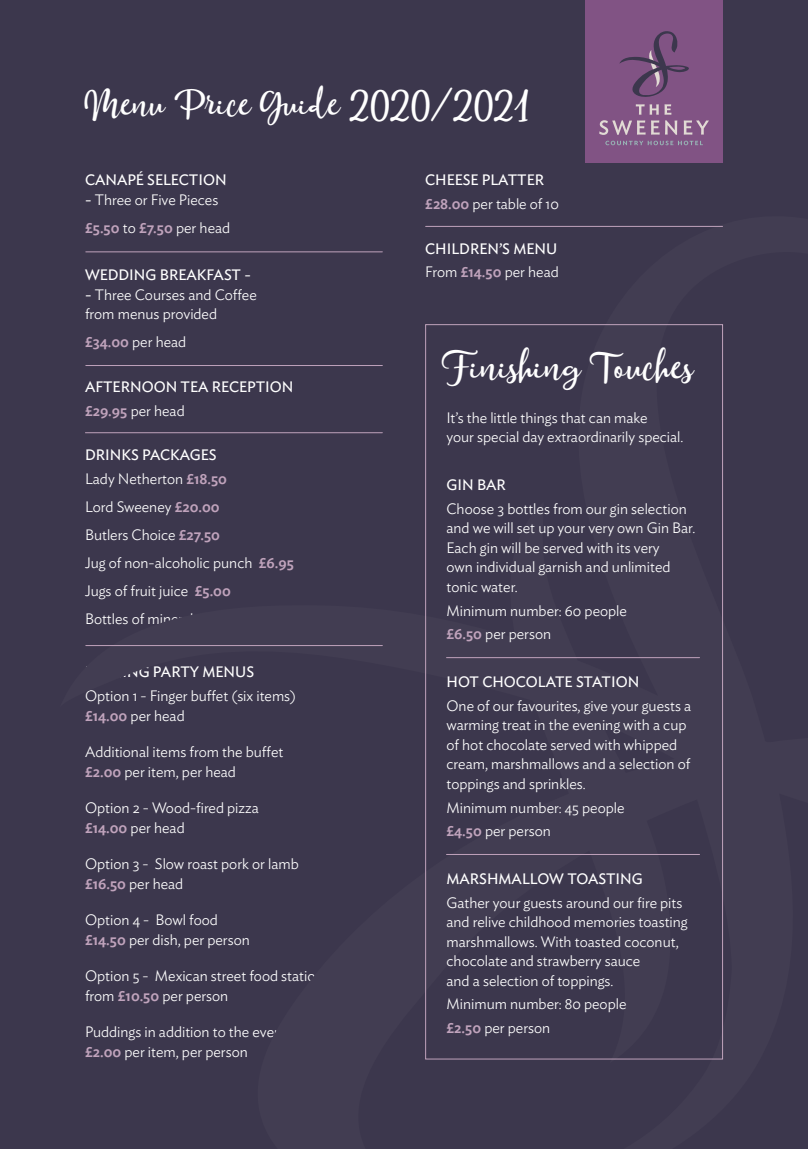
<style>
.page{position:relative;width:808px;height:1149px;background:#fff}
.page>*{position:absolute;margin:0;border:0;box-sizing:border-box;transform-origin:0 0}
.t1{font:45px "Moments";color:#fff}
.t2{font:42px "Moments";color:#fff}
.t3{font:15px/19.5px "Ideal Sans";color:#fff}
.t4{font:500 15px/23.7px "Ideal Sans";color:#fff}
.s1{font-weight:500}
.s2{font-weight:600;color:#c0a3bc}
.s3{font-weight:400}
</style>
<div class="page">
<div style="left:0;top:0;width:808px;height:1148px;background:#3c374d"></div>
<hr style="left:86px;top:251px;width:296px;height:1px;background:#c0a3bc">
<hr style="left:86px;top:365px;width:296px;height:1px;background:#c0a3bc">
<hr style="left:86px;top:645px;width:296px;height:1px;background:#c0a3bc">
<hr style="left:426px;top:226px;width:296px;height:1px;background:#c0a3bc">
<hr style="left:446px;top:657px;width:253px;height:1px;background:#c0a3bc">
<hr style="left:446px;top:853px;width:253px;height:1px;background:#c0a3bc">
<hr style="left:85px;top:432px;width:297px;height:1px;background:#c0a3bc">
<div style="left:585px;top:0;width:138px;height:163px;background:#815384"></div>
<svg style="left:599px;top:104px;width:78px;height:31px"></svg>
<svg style="left:684px;top:120px;width:25px;height:15px"></svg>
<svg style="left:619px;top:31px;width:70px;height:66px"></svg>
<svg style="left:605px;top:141px;width:98px;height:4px"></svg>
<h2 class="t2" style="left:85px;top:77px;width:446px">Menu Price Guide 2020/2021</h2>
<p class="t4" style="left:85px;top:167px;width:143px">CANAPÉ SELECTION</p>
<p class="t3" style="left:85px;top:184px;width:147px;line-height:28px"><span class="s1">-</span> Three or Five Pieces <span class="s2">£5.50</span> to <span class="s2">£7.50</span> per head</p>
<p class="t4" style="left:85px;top:262px;width:167px">WEDDING BREAKFAST -</p>
<p class="t3" style="left:85px;top:283px;width:173px"><span class="s1">-</span> Three Courses and Coffee from menus provided</p>
<p class="t3" style="left:85px;top:331px;width:103px"><span class="s2">£34.00</span> per head</p>
<p class="t4" style="left:85px;top:373px;width:210px">AFTERNOON TEA RECEPTION <span class="s2">£29.95</span> <span class="s3">per head</span></p>
<p class="t4" style="left:85px;top:442px;width:144px">DRINKS PACKAGES<br><span class="s3">Lady Netherton</span> <span class="s2">£18.50</span></p>
<p class="t3" style="left:85px;top:491px;width:210px;line-height:28px">Lord Sweeney <span class="s2">£20.00<br></span>Butlers Choice <span class="s2">£27.50<br></span>Jug of non-alcoholic punch <span class="s2">£6.95<br></span>Jugs of fruit juice <span class="s2">£5.00</span></p>
<p class="t4" style="left:85px;top:659px;width:171px">EVENING PARTY MENUS</p>
<p class="t3" style="left:85px;top:684px;width:213px">Option 1 - Finger buffet (six items) <span class="s2">£14.00</span> per head</p>
<p class="t3" style="left:85px;top:740px;width:200px">Additional items from the buffet <span class="s2">£2.00</span> per item, per head</p>
<p class="t3" style="left:85px;top:796px;width:175px">Option 2 - Wood-fired pizza <span class="s2">£14.00</span> per head</p>
<p class="t3" style="left:85px;top:852px;width:215px">Option 3 - Slow roast pork or lamb <span class="s2">£16.50</span> per head</p>
<p class="t3" style="left:85px;top:908px;width:166px">Option 4 - Bowl food <span class="s2">£14.50</span> per dish, per person</p>
<p class="t3" style="left:85px;top:964px;width:240px">Option 5 - Mexican street food station from <span class="s2">£10.50</span> per person</p>
<p class="t3" style="left:85px;top:1020px;width:249px">Puddings in addition to the evening food <span class="s2">£2.00</span> per item, per person</p>
<p class="t4" style="left:425px;top:167px;width:135px">CHEESE PLATTER <span class="s2">£28.00</span> <span class="s3">per table of 10</span></p>
<p class="t4" style="left:425px;top:235px;width:135px">CHILDREN’S MENU<br><span class="s3">From</span> <span class="s2">£14.50</span> <span class="s3">per head</span></p>
<h1 class="t1" style="left:446px;top:338px;width:249px">Finishing Touches</h1>
<p class="t3" style="left:446px;top:406px;width:238px">It’s the little things that can make<br>your special day extraordinarily special.</p>
<p class="t4" style="left:446px;top:471px;width:61px">GIN BAR</p>
<p class="t3" style="left:446px;top:497px;width:250px">Choose 3 bottles from our gin selection and we will set up your very own Gin Bar.<br>Each gin will be served with its very<br>own individual garnish and unlimited tonic water.</p>
<p class="t3" style="left:446px;top:597px;width:182px;line-height:23.7px">Minimum number: 60 people <span class="s2">£6.50</span> per person</p>
<p class="t4" style="left:446px;top:668px;width:194px">HOT CHOCOLATE STATION</p>
<p class="t3" style="left:446px;top:694px;width:246px">One of our favourites, give your guests a warming treat in the evening with a cup of hot chocolate served with whipped cream, marshmallows and a selection of toppings and sprinkles.</p>
<p class="t3" style="left:446px;top:793px;width:180px;line-height:23.7px">Minimum number: 45 people <span class="s2">£4.50</span> per person</p>
<p class="t4" style="left:446px;top:865px;width:198px">MARSHMALLOW TOASTING</p>
<p class="t3" style="left:446px;top:891px;width:243px">Gather your guests around our fire pits and relive childhood memories toasting marshmallows. With toasted coconut, chocolate and strawberry sauce<br>and a selection of toppings.</p>
<p class="t3" style="left:446px;top:990px;width:181px;line-height:23.7px">Minimum number: 80 people <span class="s2">£2.50</span> per person</p>
</div>
